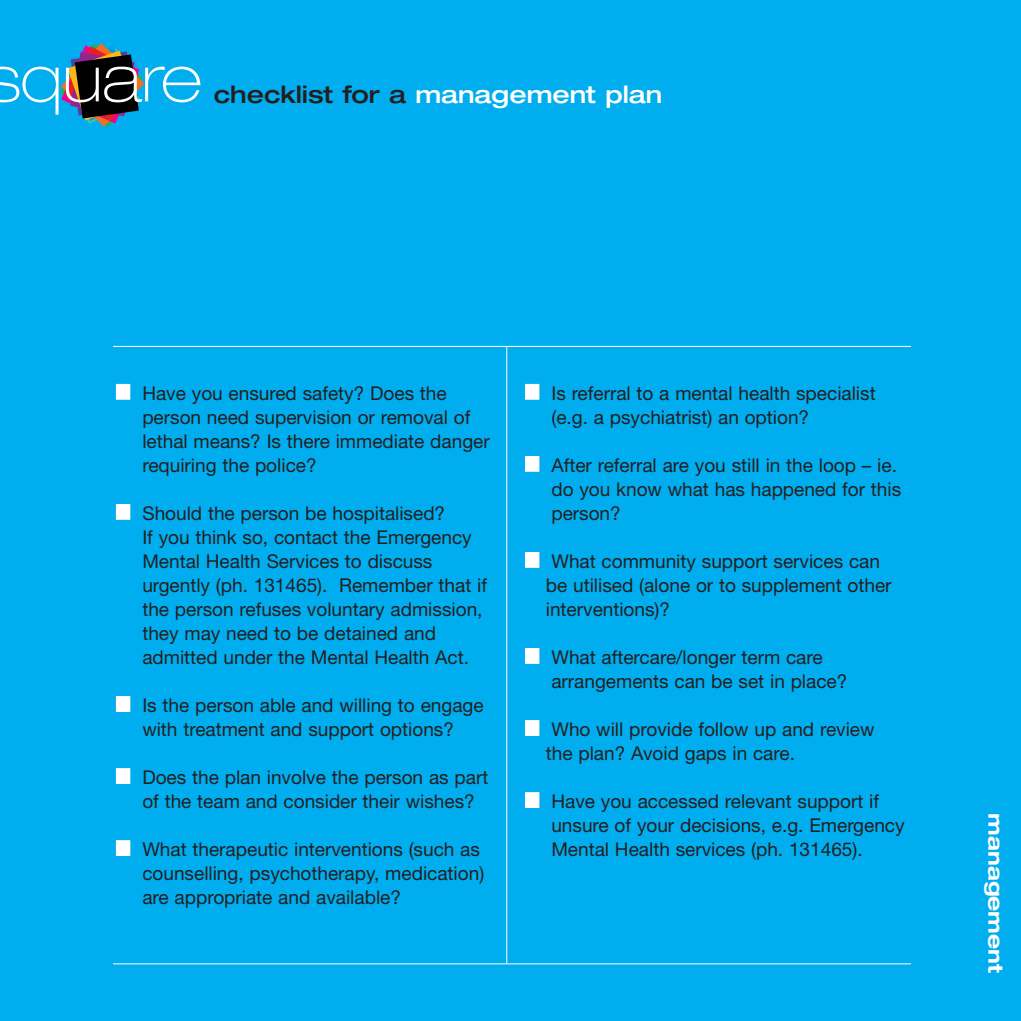
<style>
.page{position:relative;width:1021px;height:1021px;background:#fff}
.page>*{position:absolute;margin:0;border:0;box-sizing:border-box;transform-origin:0 0}
.t1{font:500 expanded 24px "Helvetica Neue";color:#fff}
.t2{font:700 expanded 20px "Helvetica Neue";color:#fff}
.t3{font:19px/24px "Helvetica Neue";color:#231f20}
.s1{color:#231f20}
</style>
<div class="page">
<div style="left:0;top:0;width:1020px;height:1020px;background:#00aeef"></div>
<svg style="left:0;top:43px;width:200px;height:84px"></svg>
<div style="left:525px;top:792px;width:14px;height:15px;background:#fff"></div>
<div style="left:525px;top:792px;width:14px;height:15px;border:1px solid #fff"></div>
<div style="left:525px;top:720px;width:14px;height:15px;background:#fff"></div>
<div style="left:525px;top:720px;width:14px;height:15px;border:1px solid #fff"></div>
<div style="left:525px;top:648px;width:14px;height:15px;background:#fff"></div>
<div style="left:525px;top:552px;width:14px;height:15px;background:#fff"></div>
<div style="left:525px;top:456px;width:14px;height:15px;background:#fff"></div>
<div style="left:525px;top:384px;width:14px;height:15px;background:#fff"></div>
<div style="left:116px;top:840px;width:14px;height:15px;background:#fff"></div>
<div style="left:116px;top:840px;width:14px;height:15px;border:1px solid #fff"></div>
<div style="left:116px;top:768px;width:14px;height:15px;background:#fff"></div>
<div style="left:116px;top:768px;width:14px;height:15px;border:1px solid #fff"></div>
<div style="left:116px;top:696px;width:14px;height:15px;background:#fff"></div>
<div style="left:116px;top:696px;width:14px;height:15px;border:1px solid #fff"></div>
<div style="left:116px;top:504px;width:14px;height:15px;background:#fff"></div>
<div style="left:116px;top:384px;width:14px;height:15px;background:#fff"></div>
<hr style="left:113px;top:963px;width:798px;height:1px;background:#fff">
<hr style="left:506px;top:346px;width:1px;height:617px;background:#fff">
<hr style="left:113px;top:346px;width:798px;height:1px;background:#fff">
<p class="t1" style="left:214px;top:85px;width:450px"><span class="s1">checklist for a</span> management plan</p>
<p class="t3" style="left:142px;top:382px;width:349px">Have you ensured safety? Does the person need supervision or removal of lethal means? Is there immediate danger requiring the police?</p>
<p class="t3" style="left:142px;top:502px;width:346px">Should the person be hospitalised?<br>If you think so, contact the Emergency Mental Health Services to discuss urgently (ph. 131465). Remember that if the person refuses voluntary admission, they may need to be detained and admitted under the Mental Health Act.</p>
<p class="t3" style="left:142px;top:694px;width:343px">Is the person able and willing to engage with treatment and support options?</p>
<p class="t3" style="left:142px;top:766px;width:347px">Does the plan involve the person as part of the team and consider their wishes?</p>
<p class="t3" style="left:142px;top:838px;width:343px">What therapeutic interventions (such as counselling, psychotherapy, medication) are appropriate and available?</p>
<p class="t3" style="left:551px;top:382px;width:326px">Is referral to a mental health specialist (e.g. a psychiatrist) an option?</p>
<p class="t3" style="left:551px;top:454px;width:351px">After referral are you still in the loop – ie. do you know what has happened for this person?</p>
<p class="t3" style="left:546px;top:550px;width:347px">What community support services can be utilised (alone or to supplement other interventions)?</p>
<p class="t3" style="left:551px;top:646px;width:297px">What aftercare/longer term care arrangements can be set in place?</p>
<p class="t3" style="left:546px;top:718px;width:330px">Who will provide follow up and review the plan? Avoid gaps in care.</p>
<p class="t3" style="left:551px;top:790px;width:355px">Have you accessed relevant support if unsure of your decisions, e.g. Emergency<br>Mental Health services (ph. 131465).</p>
<p class="t2" style="left:1002px;top:813px;width:161px;rotate:90deg">management</p>
</div>
